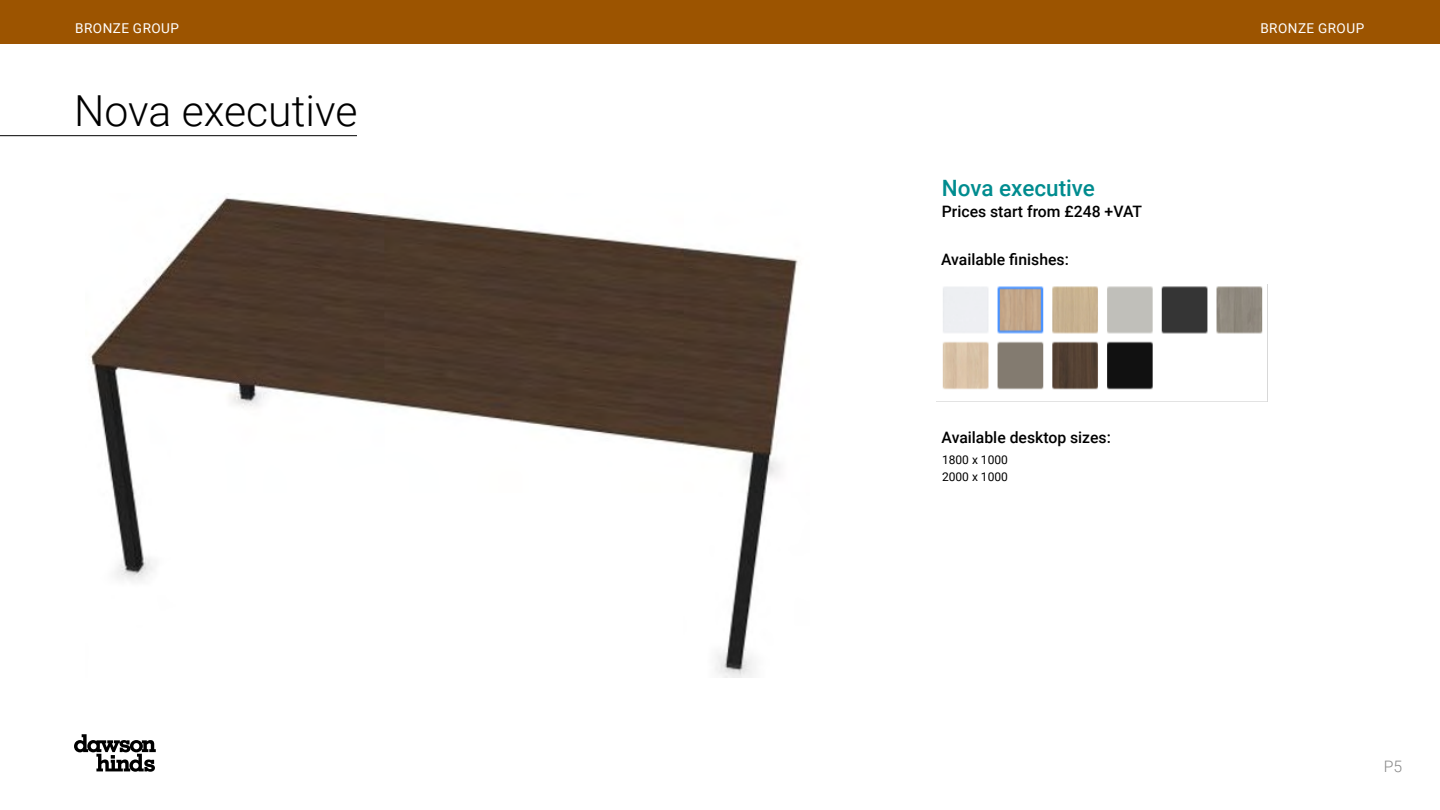
<style>
.page{position:relative;width:1440px;height:810px;background:#fff}
.page>*{position:absolute;margin:0;border:0;box-sizing:border-box;transform-origin:0 0}
.t1{font:300 42.75px "Roboto";color:#000}
.t2{font:500 22.5px "Roboto";color:#008c8f}
.t3{font:500 15.75px "Roboto";color:#000}
.t4{font:300 15.75px "Roboto";color:#878787}
.t5{font:13.58px "Roboto";letter-spacing:.035em;color:#fff}
.t6{font:12px/17.2px "Roboto";color:#000}
</style>
<div class="page">
<div style="left:0;top:0;width:1440px;height:44px;background:#9c5400"></div>
<svg style="left:74px;top:734px;width:82px;height:38px"></svg>
<hr style="left:0;top:135px;width:357px;height:1px;background:#000">
<img style="left:89px;top:197px;width:709px;height:480px">
<img style="left:937px;top:285px;width:331px;height:117px">
<p class="t5" style="left:75px;top:19px;width:105px">BRONZE GROUP</p>
<p class="t5" style="left:1260px;top:19px;width:105px">BRONZE GROUP</p>
<h1 class="t1" style="left:74px;top:81px;width:285px">Nova executive</h1>
<h2 class="t2" style="left:942px;top:172px;width:155px">Nova executive</h2>
<p class="t3" style="left:942px;top:201px;width:202px">Prices start from £248 +VAT</p>
<p class="t3" style="left:941px;top:249px;width:129px">Available finishes:</p>
<p class="t3" style="left:942px;top:427px;width:171px">Available desktop sizes:</p>
<p class="t6" style="left:942px;top:450px;width:67px">1800 x 1000<br>2000 x 1000</p>
<p class="t4" style="left:1384px;top:756px;width:20px">P5</p>
</div>
